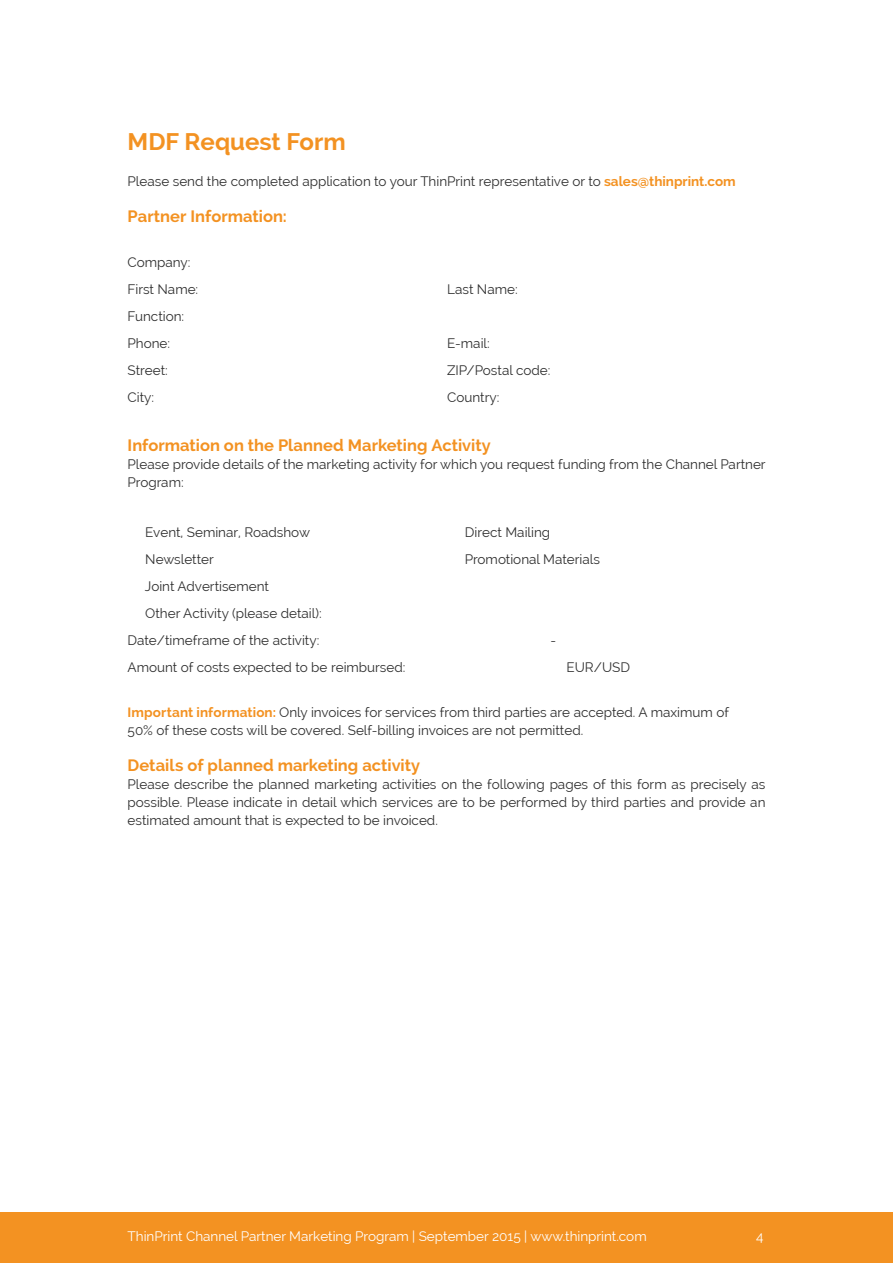
<style>
.page{position:relative;width:893px;height:1263px;background:#fff}
.page>*{position:absolute;margin:0;border:0;box-sizing:border-box;transform-origin:0 0}
.t1{font:700 24px "Raleway";color:#f39222}
.t2{font:700 16.5px "Raleway";color:#f39222}
.t3{font:13.5px/18px "Raleway";color:#2f2f2f}
.t4{font:13.5px "Raleway";color:#fff}
.s1{font-weight:700;color:#f39222}
</style>
<div class="page">
<div style="left:0;top:1212px;width:893px;height:51px;background:#f39222"></div>
<h1 class="t1" style="left:128px;top:128px;width:220px">MDF Request Form</h1>
<p class="t3" style="left:128px;top:172px;width:610px">Please send the completed application to your ThinPrint representative or to <span class="s1">sales@thinprint.com</span></p>
<p class="t2" style="left:128px;top:207px;width:161px">Partner Information:</p>
<p class="t3" style="left:128px;top:248px;width:72px;line-height:27px">Company:<br>First Name:</p>
<p class="t3" style="left:447px;top:280px;width:72px">Last Name:</p>
<p class="t3" style="left:128px;top:302px;width:58px;line-height:27px">Function:<br>Phone:</p>
<p class="t3" style="left:447px;top:334px;width:44px">E-mail:</p>
<p class="t3" style="left:128px;top:361px;width:42px">Street:</p>
<p class="t3" style="left:447px;top:361px;width:105px">ZIP/Postal code:</p>
<p class="t3" style="left:128px;top:388px;width:28px">City:</p>
<p class="t3" style="left:447px;top:388px;width:54px">Country:</p>
<p class="t2" style="left:128px;top:436px;width:365px">Information on the Planned Marketing Activity</p>
<p class="t3" style="left:128px;top:455px;width:640px">Please provide details of the marketing activity for which you request funding from the Channel Partner<br>Program:</p>
<p class="t3" style="left:145px;top:523px;width:166px">Event, Seminar, Roadshow</p>
<p class="t3" style="left:465px;top:523px;width:87px">Direct Mailing</p>
<p class="t3" style="left:145px;top:550px;width:70px">Newsletter</p>
<p class="t3" style="left:465px;top:550px;width:137px">Promotional Materials</p>
<p class="t3" style="left:145px;top:577px;width:126px">Joint Advertisement</p>
<p class="t3" style="left:145px;top:604px;width:178px">Other Activity (please detail):</p>
<p class="t3" style="left:128px;top:631px;width:193px">Date/timeframe of the activity:</p>
<p class="t3" style="left:550px;top:631px;width:7px">-</p>
<p class="t3" style="left:128px;top:658px;width:279px">Amount of costs expected to be reimbursed:</p>
<p class="t3" style="left:566px;top:658px;width:65px">EUR/USD</p>
<p class="t3" style="left:128px;top:703px;width:603px"><span class="s1">Important information:</span> Only invoices for services from third parties are accepted. A maximum of<br>50% of these costs will be covered. Self-billing invoices are not permitted.</p>
<p class="t2" style="left:128px;top:755px;width:294px">Details of planned marketing activity</p>
<p class="t3" style="left:128px;top:775px;width:639px;text-align:justify">Please describe the planned marketing activities on the following pages of this form as precisely as possible. Please indicate in detail which services are to be performed by third parties and provide an estimated amount that is expected to be invoiced.</p>
<p class="t4" style="left:128px;top:1228px;width:521px">ThinPrint Channel Partner Marketing Program | September 2015 | www.thinprint.com</p>
<p class="t4" style="left:756px;top:1228px;width:9px">4</p>
</div>
